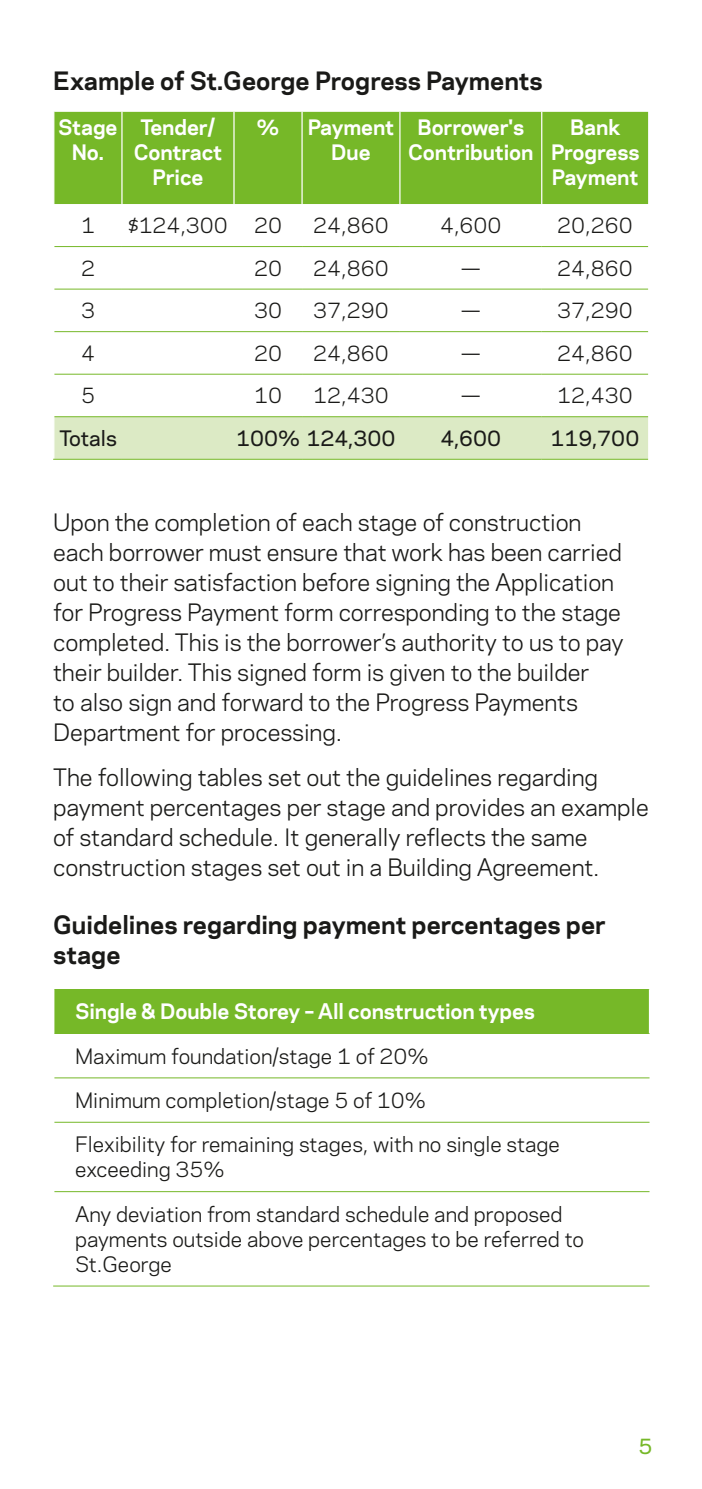
<style>
.page{position:relative;width:702px;height:1489px;background:#fff}
.page>*{position:absolute;margin:0;border:0;box-sizing:border-box;transform-origin:0 0}
.t1{font:700 23.75px/30px "Polaris";color:#1a1a18}
.t2{font:22.5px/30px "Polaris";letter-spacing:-.005em;color:#1a1a18}
.t3{font:20px/25px "Polaris";color:#1a1a18}
.t4{font:700 20px/25px "Polaris";letter-spacing:-.005em;color:#fff;text-align:center}
.t5{font:500 20px "Polaris";color:#1a1a18}
.t6{font:500 20px "Polaris";color:#76b828}
</style>
<div class="page">
<div style="left:54px;top:112px;width:594px;height:92px;background:#76b828"></div>
<div style="left:54px;top:417px;width:594px;height:42px;background:#dceac5"></div>
<hr style="left:121px;top:112px;width:2px;height:92px;background:#fff">
<hr style="left:233px;top:112px;width:1px;height:92px;background:#fff">
<hr style="left:301px;top:112px;width:2px;height:92px;background:#fff">
<hr style="left:399px;top:112px;width:1px;height:92px;background:#fff">
<hr style="left:541px;top:112px;width:1px;height:92px;background:#fff">
<hr style="left:54px;top:246px;width:68px;height:1px;background:#76b828">
<hr style="left:54px;top:289px;width:68px;height:1px;background:#76b828">
<hr style="left:54px;top:331px;width:68px;height:1px;background:#76b828">
<hr style="left:54px;top:374px;width:68px;height:1px;background:#76b828">
<hr style="left:122px;top:246px;width:112px;height:1px;background:#76b828">
<hr style="left:122px;top:289px;width:112px;height:1px;background:#76b828">
<hr style="left:122px;top:331px;width:112px;height:1px;background:#76b828">
<hr style="left:122px;top:374px;width:112px;height:1px;background:#76b828">
<hr style="left:234px;top:246px;width:68px;height:1px;background:#76b828">
<hr style="left:234px;top:289px;width:68px;height:1px;background:#76b828">
<hr style="left:234px;top:331px;width:68px;height:1px;background:#76b828">
<hr style="left:234px;top:374px;width:68px;height:1px;background:#76b828">
<hr style="left:302px;top:246px;width:98px;height:1px;background:#76b828">
<hr style="left:400px;top:246px;width:141px;height:1px;background:#76b828">
<hr style="left:302px;top:289px;width:98px;height:1px;background:#76b828">
<hr style="left:400px;top:289px;width:141px;height:1px;background:#76b828">
<hr style="left:302px;top:331px;width:98px;height:1px;background:#76b828">
<hr style="left:400px;top:331px;width:141px;height:1px;background:#76b828">
<hr style="left:302px;top:374px;width:98px;height:1px;background:#76b828">
<hr style="left:400px;top:374px;width:141px;height:1px;background:#76b828">
<hr style="left:541px;top:246px;width:107px;height:1px;background:#76b828">
<hr style="left:541px;top:289px;width:107px;height:1px;background:#76b828">
<hr style="left:541px;top:331px;width:107px;height:1px;background:#76b828">
<hr style="left:541px;top:374px;width:107px;height:1px;background:#76b828">
<hr style="left:54px;top:416px;width:68px;height:1px;background:#76b828">
<hr style="left:53px;top:459px;width:69px;height:1px;background:#76b828">
<hr style="left:122px;top:416px;width:112px;height:1px;background:#76b828">
<hr style="left:122px;top:459px;width:112px;height:1px;background:#76b828">
<hr style="left:234px;top:416px;width:68px;height:1px;background:#76b828">
<hr style="left:234px;top:459px;width:68px;height:1px;background:#76b828">
<hr style="left:302px;top:416px;width:98px;height:1px;background:#76b828">
<hr style="left:400px;top:416px;width:141px;height:1px;background:#76b828">
<hr style="left:302px;top:459px;width:98px;height:1px;background:#76b828">
<hr style="left:400px;top:459px;width:141px;height:1px;background:#76b828">
<hr style="left:541px;top:416px;width:107px;height:1px;background:#76b828">
<hr style="left:541px;top:459px;width:107px;height:1px;background:#76b828">
<div style="left:54px;top:989px;width:595px;height:44px;background:#76b828"></div>
<hr style="left:54px;top:1077px;width:595px;height:1px;background:#76b828">
<hr style="left:54px;top:1121px;width:595px;height:1px;background:#76b828">
<hr style="left:54px;top:1191px;width:595px;height:1px;background:#76b828">
<hr style="left:53px;top:1285px;width:596px;height:1px;background:#76b828">
<p class="t1" style="left:53px;top:64px;width:491px">Example of St.George Progress Payments</p>
<p class="t4" style="left:58px;top:113px;width:61px">Stage<br>No.</p>
<p class="t4" style="left:134px;top:113px;width:90px">Tender/<br>Contract<br>Price</p>
<p class="t4" style="left:256px;top:113px;width:24px">%</p>
<p class="t4" style="left:308px;top:113px;width:88px">Payment<br>Due</p>
<p class="t4" style="left:408px;top:113px;width:127px">Borrower's<br>Contribution</p>
<p class="t4" style="left:551px;top:113px;width:90px">Bank<br>Progress<br>Payment</p>
<p class="t3" style="left:81px;top:212px;width:15px">1</p>
<p class="t3" style="left:128px;top:212px;width:101px">$124,300</p>
<p class="t3" style="left:254px;top:212px;width:29px">20</p>
<p class="t3" style="left:313px;top:212px;width:77px">24,860</p>
<p class="t3" style="left:440px;top:212px;width:63px">4,600</p>
<p class="t3" style="left:557px;top:212px;width:77px">20,260</p>
<p class="t3" style="left:81px;top:254px;width:15px">2</p>
<p class="t3" style="left:254px;top:254px;width:29px">20</p>
<p class="t3" style="left:313px;top:254px;width:77px">24,860</p>
<p class="t3" style="left:461px;top:254px;width:21px">—</p>
<p class="t3" style="left:557px;top:254px;width:77px">24,860</p>
<p class="t3" style="left:81px;top:297px;width:15px">3</p>
<p class="t3" style="left:254px;top:297px;width:29px">30</p>
<p class="t3" style="left:313px;top:297px;width:77px">37,290</p>
<p class="t3" style="left:461px;top:297px;width:21px">—</p>
<p class="t3" style="left:557px;top:297px;width:77px">37,290</p>
<p class="t3" style="left:81px;top:339px;width:15px">4</p>
<p class="t3" style="left:254px;top:339px;width:29px">20</p>
<p class="t3" style="left:313px;top:339px;width:77px">24,860</p>
<p class="t3" style="left:461px;top:339px;width:21px">—</p>
<p class="t3" style="left:557px;top:339px;width:77px">24,860</p>
<p class="t3" style="left:81px;top:382px;width:15px">5</p>
<p class="t3" style="left:254px;top:382px;width:29px">10</p>
<p class="t3" style="left:313px;top:382px;width:77px">12,430</p>
<p class="t3" style="left:461px;top:382px;width:21px">—</p>
<p class="t3" style="left:557px;top:382px;width:77px">12,430</p>
<p class="t5" style="left:59px;top:423px;width:59px">Totals</p>
<p class="t5" style="left:236px;top:423px;width:161px">100% 124,300</p>
<p class="t5" style="left:440px;top:423px;width:62px">4,600</p>
<p class="t5" style="left:550px;top:423px;width:90px">119,700</p>
<p class="t2" style="left:53px;top:506px;width:572px">Upon the completion of each stage of construction each borrower must ensure that work has been carried out to their satisfaction before signing the Application for Progress Payment form corresponding to the stage completed. This is the borrower’s authority to us to pay their builder. This signed form is given to the builder<br>to also sign and forward to the Progress Payments Department for processing.</p>
<p class="t2" style="left:53px;top:760px;width:597px">The following tables set out the guidelines regarding payment percentages per stage and provides an example of standard schedule. It generally reflects the same construction stages set out in a Building Agreement.</p>
<p class="t1" style="left:53px;top:908px;width:554px">Guidelines regarding payment percentages per stage</p>
<p class="t4" style="left:75px;top:997px;width:461px">Single &amp; Double Storey – All construction types</p>
<p class="t3" style="left:75px;top:1042px;width:355px">Maximum foundation/stage 1 of 20%</p>
<p class="t3" style="left:75px;top:1086px;width:352px">Minimum completion/stage 5 of 10%</p>
<p class="t3" style="left:75px;top:1131px;width:486px">Flexibility for remaining stages, with no single stage exceeding 35%</p>
<p class="t3" style="left:75px;top:1200px;width:510px">Any deviation from standard schedule and proposed payments outside above percentages to be referred to<br>St.George</p>
<p class="t6" style="left:638px;top:1430px;width:15px">5</p>
</div>
